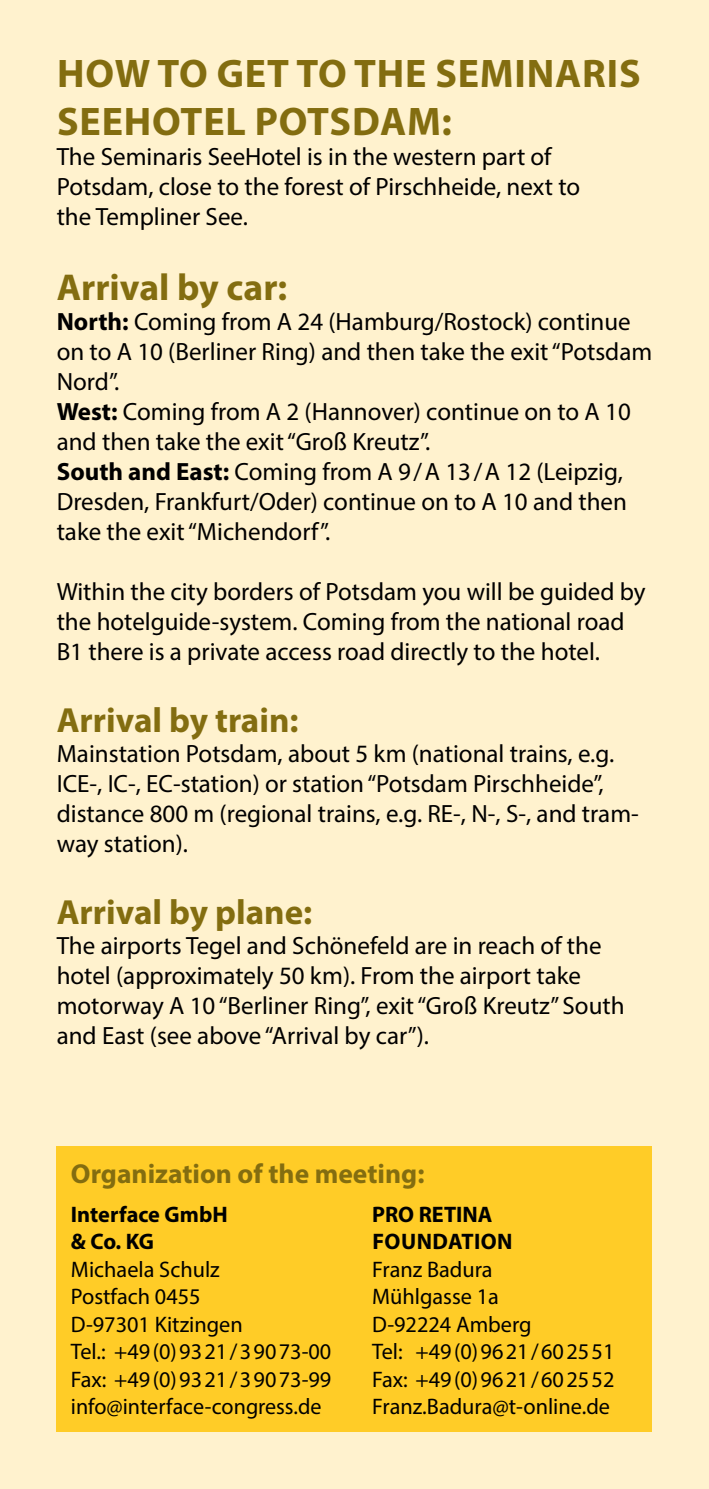
<style>
.page{position:relative;width:709px;height:1489px;background:#fff}
.page>*{position:absolute;margin:0;border:0;box-sizing:border-box;transform-origin:0 0}
.ret_headlines{font:700 40px/48px "Myriad Pro";letter-spacing:.02em;color:#836d10}
.ret_headlines-2{font:700 37.5px "Myriad Pro";color:#836d10}
.ret_headlines-3{font:700 35px "Myriad Pro";color:#836d10}
.ret_headlines-4{font:700 27.5px "Myriad Pro";color:#836d10}
.ret_textkörper{font:25px/30px "Myriad Pro";color:#000}
.ret_textkörper-2{font:22.5px "Myriad Pro";color:#000}
.ret_textkörper-3{font:700 22.5px/27.5px "Myriad Pro";color:#000}
.s1{font-weight:700}
</style>
<div class="page">
<div style="left:0;top:0;width:709px;height:1488px;background:#fff2ce"></div>
<div style="left:57px;top:1146px;width:595px;height:285px;background:#ffcc27"></div>
<p class="ret_headlines" style="left:57px;top:48px;width:585px">HOW TO GET TO THE SEMINARIS<br>SEEHOTEL POTSDAM:</p>
<p class="ret_textkörper" style="left:57px;top:141px;width:496px">The Seminaris SeeHotel is in the western part of</p>
<p class="ret_textkörper" style="left:57px;top:171px;width:525px">Potsdam, close to the forest of Pirschheide, next to</p>
<p class="ret_textkörper" style="left:57px;top:201px;width:193px">the Templiner See.</p>
<p class="ret_headlines-2" style="left:57px;top:263px;width:232px">Arrival by car:</p>
<p class="ret_textkörper" style="left:57px;top:306px;width:597px"><span class="s1">North:</span> Coming from A 24 (Hamburg/Rostock) continue on to A 10 (Berliner Ring) and then take the exit “Potsdam<br>Nord”.</p>
<p class="ret_textkörper" style="left:57px;top:396px;width:575px"><span class="s1">West:</span> Coming from A 2 (Hannover) continue on to A 10 and then take the exit “Groß Kreutz”.</p>
<p class="ret_textkörper" style="left:57px;top:456px;width:572px"><span class="s1">South and East:</span> Coming from A 9/A 13/A 12 (Leipzig,<br>Dresden, Frankfurt/Oder) continue on to A 10 and then take the exit “Michendorf”.</p>
<p class="ret_textkörper" style="left:57px;top:576px;width:590px">Within the city borders of Potsdam you will be guided by the hotelguide-system. Coming from the national road<br>B1 there is a private access road directly to the hotel.</p>
<p class="ret_headlines-3" style="left:57px;top:697px;width:243px">Arrival by train:</p>
<p class="ret_textkörper" style="left:57px;top:738px;width:559px">Mainstation Potsdam, about 5 km (national trains, e.g.<br>ICE-, IC-, EC-station) or station “Potsdam Pirschheide”,</p>
<p class="ret_textkörper" style="left:57px;top:798px;width:583px">distance 800 m (regional trains, e.g. RE-, N-, S-, and tram&shy;way station).</p>
<p class="ret_headlines-3" style="left:57px;top:889px;width:257px">Arrival by plane:</p>
<p class="ret_textkörper" style="left:57px;top:930px;width:569px">The airports Tegel and Schönefeld are in reach of the hotel (approximately 50 km). From the airport take motorway A 10 “Berliner Ring”, exit “Groß Kreutz” South and East (see above “Arrival by car”).</p>
<p class="ret_headlines-4" style="left:71px;top:1155px;width:355px">Organization of the meeting:</p>
<p class="ret_textkörper-3" style="left:71px;top:1199px;width:158px">Interface GmbH</p>
<p class="ret_textkörper-3" style="left:71px;top:1226px;width:84px">&amp; Co. KG</p>
<p class="ret_textkörper-2" style="left:71px;top:1254px;width:150px">Michaela Schulz</p>
<p class="ret_textkörper-2" style="left:71px;top:1282px;width:131px">Postfach 0455</p>
<p class="ret_textkörper-2" style="left:71px;top:1309px;width:173px">D-97301 Kitzingen</p>
<p class="ret_textkörper-2" style="left:71px;top:1337px;width:262px">Tel.: +49(0)9321/39073-00</p>
<p class="ret_textkörper-2" style="left:71px;top:1364px;width:262px">Fax: +49(0)9321/39073-99</p>
<p class="ret_textkörper-2" style="left:71px;top:1392px;width:252px">info@interface-congress.de</p>
<p class="ret_textkörper-3" style="left:372px;top:1199px;width:142px">PRO RETINA<br>FOUNDATION</p>
<p class="ret_textkörper-2" style="left:372px;top:1254px;width:122px">Franz Badura</p>
<p class="ret_textkörper-2" style="left:372px;top:1282px;width:128px">Mühlgasse 1a</p>
<p class="ret_textkörper-2" style="left:372px;top:1309px;width:161px">D-92224 Amberg</p>
<p class="ret_textkörper-2" style="left:372px;top:1337px;width:244px">Tel: +49(0)9621/602551</p>
<p class="ret_textkörper-2" style="left:372px;top:1364px;width:244px">Fax: +49(0)9621/602552</p>
<p class="ret_textkörper-2" style="left:372px;top:1392px;width:239px">Franz.Badura@t-online.de</p>
</div>
